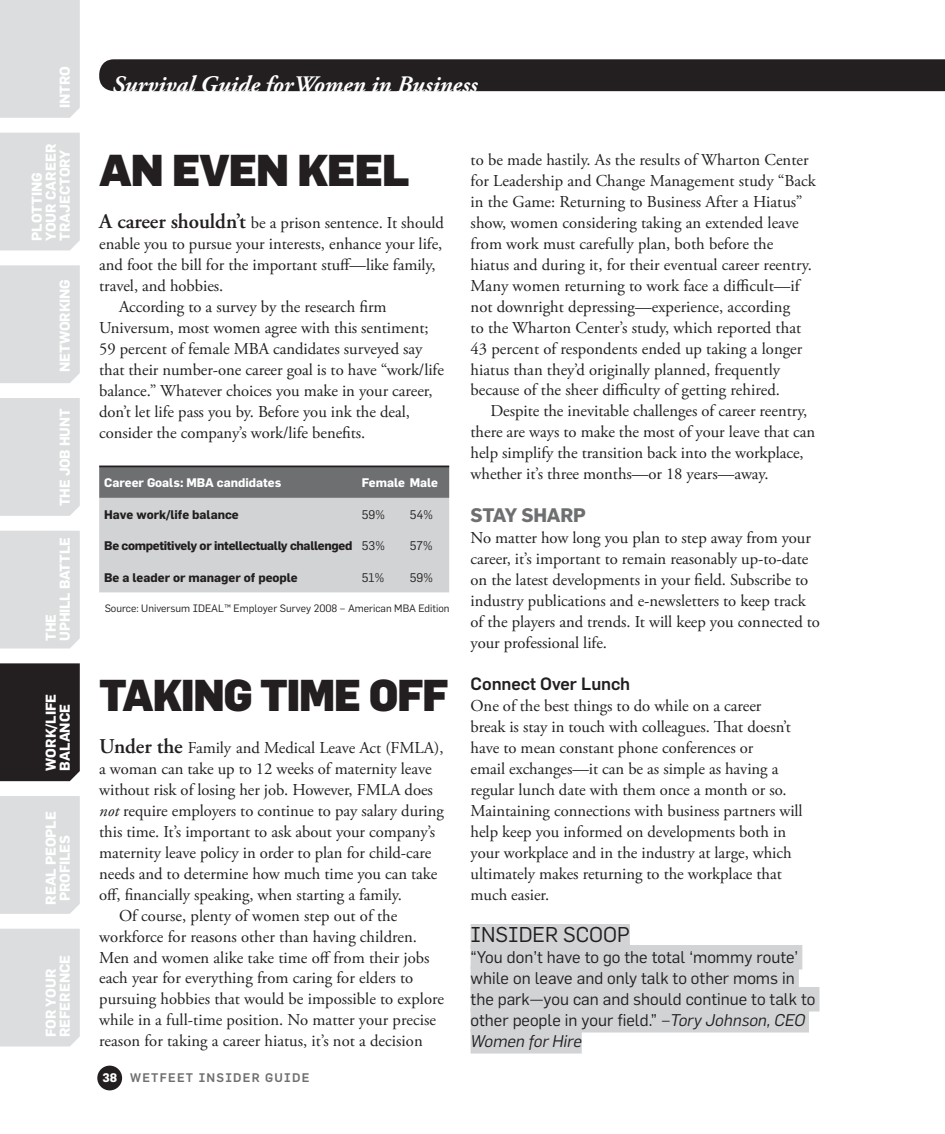
<style>
.page{position:relative;width:945px;height:1134px;background:#fff}
.page>*{position:absolute;margin:0;border:0;box-sizing:border-box;transform-origin:0 0}
.t1{font:900 43.75px "Flama";letter-spacing:-.025em;color:#231f20;scale:.95 1}
.t2{font:900 43.75px "Flama";letter-spacing:-.025em;color:#231f20}
.t3{font:italic 700 23.62px "Adobe Garamond Pro";color:#fff}
.t4{font:21px "Flama";color:#231f20}
.t5{font:700 19.25px "Flama";letter-spacing:-.01em;color:#6d6f71}
.t6{font:500 17.5px "Flama";letter-spacing:-.005em;color:#231f20}
.t7{font:16.62px/21px "Adobe Garamond Pro";letter-spacing:-.005em;color:#231f20}
.t8{font:16.62px/21px "Flama";color:#231f20}
.t9{font:700 14px/14px "Flama";letter-spacing:-.005em;color:#fff}
.t10{font:700 12.25px "Flama";letter-spacing:-.025em;color:#231f20}
.t11{font:700 12.25px "Flama";color:#fff}
.t12{font:700 12.25px "Flama";color:#231f20}
.t13{font:500 12.25px "Flama";letter-spacing:.1em;color:#6d6f71}
.t14{font:12.25px "Flama";color:#231f20}
.t15{font:10.5px "Flama";color:#231f20}
.s1{font-weight:600;font-size:21px}
.s2{font-weight:400}
.s3{font-style:italic}
.s4{font-weight:700;color:#fff}
</style>
<div class="page">
<div style="left:97px;top:1066px;width:25px;height:24px;background:#231f20;border-radius:50%"></div>
<div style="left:0;top:133px;width:80px;height:117px;background:#dcddde"></div>
<div style="left:0;top:0;width:80px;height:118px;background:#dcddde"></div>
<div style="left:0;top:398px;width:80px;height:118px;background:#dcddde"></div>
<div style="left:0;top:265px;width:80px;height:118px;background:#dcddde"></div>
<div style="left:0;top:531px;width:80px;height:118px;background:#dcddde"></div>
<div style="left:0;top:929px;width:80px;height:118px;background:#dcddde"></div>
<div style="left:0;top:796px;width:80px;height:118px;background:#dcddde"></div>
<div style="left:0;top:663px;width:80px;height:118px;background:#231f20"></div>
<div style="left:99px;top:59px;width:846px;height:32px;background:#231f20"></div>
<svg style="left:99px;top:467px;width:350px;height:125px;background:#b8babb"></svg>
<hr style="left:99px;top:466px;width:350px;height:1px;background:#231f20">
<div style="left:471px;top:924px;width:159px;height:25px;background:#d1d3d4"></div>
<div style="left:471px;top:945px;width:331px;height:25px;background:#d1d3d4"></div>
<div style="left:471px;top:966px;width:328px;height:25px;background:#d1d3d4"></div>
<div style="left:471px;top:987px;width:349px;height:25px;background:#d1d3d4"></div>
<div style="left:471px;top:1008px;width:338px;height:25px;background:#d1d3d4"></div>
<div style="left:471px;top:1029px;width:111px;height:25px;background:#d1d3d4"></div>
<p class="t9" style="left:57px;top:108px;width:42px;rotate:-90deg">Intro</p>
<p class="t9" style="left:29px;top:241px;width:99px;rotate:-90deg">Plotting<br>Your Career<br>Trajectory</p>
<p class="t9" style="left:57px;top:372px;width:94px;rotate:-90deg">Networking</p>
<p class="t9" style="left:57px;top:506px;width:98px;rotate:-90deg">The Job Hunt</p>
<p class="t9" style="left:43px;top:641px;width:103px;rotate:-90deg">The<br>Uphill Battle</p>
<p class="t9" style="left:43px;top:771px;width:77px;rotate:-90deg">Work/Life<br>Balance</p>
<p class="t9" style="left:43px;top:905px;width:93px;rotate:-90deg">Real people<br>Profiles</p>
<p class="t9" style="left:43px;top:1037px;width:82px;rotate:-90deg">For Your<br>Reference</p>
<h2 class="t3" style="left:112px;top:70px;width:367px">Survival Guide forWomen in Business</h2>
<h1 class="t2" style="left:99px;top:142px;width:312px">AN EVEN KEEL</h1>
<p class="t7" style="left:99px;top:212px;width:346px"><span class="s1">A career shouldn’t</span> be a prison sentence. It should</p>
<p class="t7" style="left:99px;top:233px;width:345px">enable you to pursue your interests, enhance your life,</p>
<p class="t7" style="left:99px;top:254px;width:338px">and foot the bill for the important stuff—like family,</p>
<p class="t7" style="left:99px;top:275px;width:126px">travel, and hobbies.</p>
<p class="t7" style="left:119px;top:296px;width:269px">According to a survey by the research firm</p>
<p class="t7" style="left:99px;top:317px;width:331px">Universum, most women agree with this sentiment;</p>
<p class="t7" style="left:99px;top:338px;width:325px">59 percent of female MBA candidates surveyed say</p>
<p class="t7" style="left:99px;top:359px;width:346px">that their number-one career goal is to have “work/life</p>
<p class="t7" style="left:99px;top:380px;width:335px">balance.” Whatever choices you make in your career,</p>
<p class="t7" style="left:99px;top:401px;width:312px">don’t let life pass you by. Before you ink the deal,</p>
<p class="t7" style="left:99px;top:422px;width:268px">consider the company’s work/life benefits.</p>
<p class="t11" style="left:104px;top:476px;width:93px">Career Goals: MBA</p>
<p class="t11" style="left:217px;top:476px;width:66px">candidates</p>
<p class="t11" style="left:362px;top:476px;width:78px">Female Male</p>
<p class="t10" style="left:104px;top:507px;width:136px">Have work/life balance</p>
<p class="t14" style="left:362px;top:507px;width:25px">59%</p>
<p class="t14" style="left:410px;top:507px;width:25px">54%</p>
<p class="t10" style="left:104px;top:538px;width:282px">Be competitively or intellectually challenged <span class="s2">53%</span></p>
<p class="t14" style="left:410px;top:538px;width:24px">57%</p>
<p class="t12" style="left:104px;top:570px;width:195px">Be a leader or manager of people</p>
<p class="t14" style="left:362px;top:570px;width:24px">51%</p>
<p class="t14" style="left:410px;top:570px;width:25px">59%</p>
<p class="t15" style="left:105px;top:602px;width:346px">Source: Universum IDEAL™ Employer Survey 2008 – American MBA Edition</p>
<h1 class="t1" style="left:99px;top:667px;width:369px">TAKING TIME OFF</h1>
<p class="t7" style="left:99px;top:737px;width:346px"><span class="s1">Under the</span> Family and Medical Leave Act (FMLA),</p>
<p class="t7" style="left:99px;top:758px;width:334px">a woman can take up to 12 weeks of maternity leave</p>
<p class="t7" style="left:99px;top:779px;width:335px">without risk of losing her job. However, FMLA does</p>
<p class="t7" style="left:99px;top:800px;width:346px"><span class="s3">not</span> require employers to continue to pay salary during</p>
<p class="t7" style="left:99px;top:821px;width:338px">this time. It’s important to ask about your company’s</p>
<p class="t7" style="left:99px;top:842px;width:334px">maternity leave policy in order to plan for child-care</p>
<p class="t7" style="left:99px;top:863px;width:340px">needs and to determine how much time you can take</p>
<p class="t7" style="left:99px;top:884px;width:304px">off, financially speaking, when starting a family.</p>
<p class="t7" style="left:119px;top:905px;width:280px">Of course, plenty of women step out of the</p>
<p class="t7" style="left:99px;top:926px;width:319px">workforce for reasons other than having children.</p>
<p class="t7" style="left:99px;top:947px;width:332px">Men and women alike take time off from their jobs</p>
<p class="t7" style="left:99px;top:968px;width:316px">each year for everything from caring for elders to</p>
<p class="t7" style="left:99px;top:989px;width:346px">pursuing hobbies that would be impossible to explore</p>
<p class="t7" style="left:99px;top:1010px;width:338px">while in a full-time position. No matter your precise</p>
<p class="t7" style="left:99px;top:1031px;width:325px">reason for taking a career hiatus, it’s not a decision</p>
<p class="t13" style="left:102px;top:1071px;width:209px"><span class="s4">38</span> WETFEET INSIDER GUIDE</p>
<p class="t7" style="left:471px;top:149px;width:347px">to be made hastily. As the results of Wharton Center for Leadership and Change Management study “Back in the Game: Returning to Business After a Hiatus” show, women considering taking an extended leave from work must carefully plan, both before the hiatus and during it, for their eventual career reentry.<br>Many women returning to work face a difficult—if not downright depressing—experience, according<br>to the Wharton Center’s study, which reported that 43 percent of respondents ended up taking a longer hiatus than they’d originally planned, frequently because of the sheer difficulty of getting rehired.</p>
<p class="t7" style="left:471px;top:401px;width:346px;text-indent:20px">Despite the inevitable challenges of career reentry, there are ways to make the most of your leave that can help simplify the transition back into the workplace, whether it’s three months—or 18 years—away.</p>
<p class="t5" style="left:471px;top:503px;width:115px">Stay Sharp</p>
<p class="t7" style="left:471px;top:527px;width:351px">No matter how long you plan to step away from your career, it’s important to remain reasonably up-to-date on the latest developments in your field. Subscribe to industry publications and e-newsletters to keep track of the players and trends. It will keep you connected to your professional life.</p>
<p class="t6" style="left:471px;top:673px;width:161px">Connect Over Lunch</p>
<p class="t7" style="left:471px;top:695px;width:334px">One of the best things to do while on a career<br>break is stay in touch with colleagues. That doesn’t have to mean constant phone conferences or<br>email exchanges—it can be as simple as having a regular lunch date with them once a month or so.<br>Maintaining connections with business partners will help keep you informed on developments both in your workplace and in the industry at large, which ultimately makes returning to the workplace that much easier.</p>
<p class="t4" style="left:471px;top:922px;width:161px">INSIDER SCOOP</p>
<p class="t8" style="left:471px;top:946px;width:346px">“You don’t have to go the total ‘mommy route’ while on leave and only talk to other moms in the park—you can and should continue to talk to other people in your field.” <span class="s3">–Tory Johnson, CEO Women for Hire</span></p>
</div>
